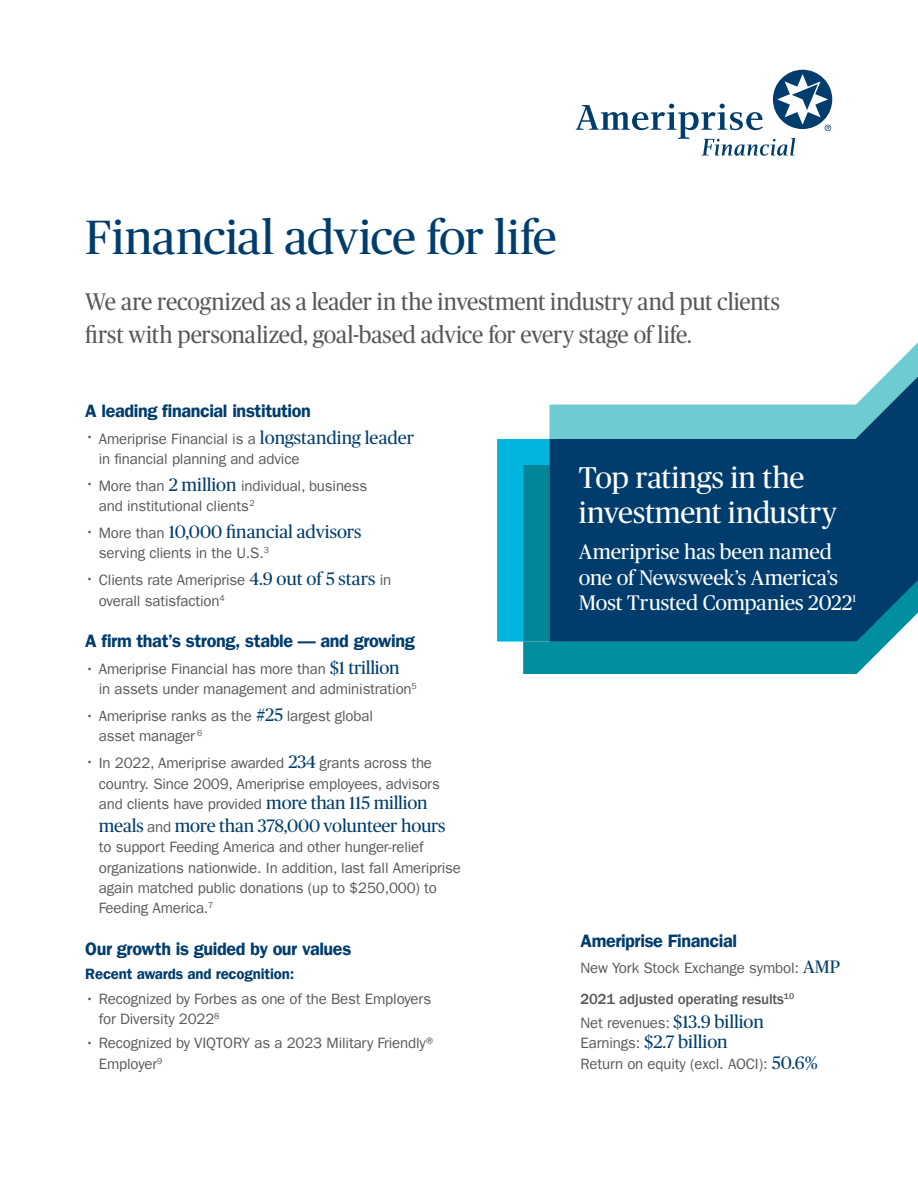
<style>
.page{position:relative;width:918px;height:1188px;background:#fff}
.page>*{position:absolute;margin:0;border:0;box-sizing:border-box;transform-origin:0 0}
.Cover_title_Product{font:48px "Publico Headline";letter-spacing:-.01em;color:#003d6d}
.Cover_subtitle_Sales{font:30px/34.5px "Publico Headline";letter-spacing:-.005em;color:#fff}
.Internal_page_headin{font:24px/33px "Publico Headline";letter-spacing:-.005em;color:#57585a;scale:.94 1}
.Cover_subtitle_Sales-2{font:21px/25.5px "Publico Headline";letter-spacing:-.005em;color:#fff}
.Cover_subtitle_Sales-3{font:18px "ITC Frank Gofor Ameriprise Dm";letter-spacing:-.02em;color:#003d6d}
.Body_copy{font:18px "Publico Headline";letter-spacing:-.01em;color:#003d6d}
.Body_copy-2{font:15px/20.2px "ITC Frank Gofor Ameriprise";letter-spacing:-.01em;color:#57585a}
.BodyCopy_bullets{font:15px "ITC Frank Gofor Ameriprise";letter-spacing:-.01em;color:#57585a}
.Body_copy-3{font:500 15px "ITC Frank Gofor Ameriprise";letter-spacing:-.01em;color:#57585a}
.Body_copy-4{font:15px "ITC Frank Gofor Ameriprise Dm";letter-spacing:-.01em;color:#003d6d}
.s1{font-family:"Publico Headline";font-size:18px;color:#003d6d}
.s2{font-family:"ITC Frank Gofor Ameriprise";font-size:15px;color:#57585a}
</style>
<div class="page">
<svg style="left:497px;top:342px;width:421px;height:332px"></svg>
<svg style="left:549px;top:377px;width:369px;height:265px;background:#256288"></svg>
<svg style="left:576px;top:70px;width:256px;height:86px"></svg>
<p class="Cover_title_Product" style="left:85px;top:204px;width:473px">Financial advice for life</p>
<p class="Internal_page_headin" style="left:85px;top:284px;width:740px">We are recognized as a leader in the investment industry and put clients first with personalized, goal-based advice for every stage of life.</p>
<p class="Cover_subtitle_Sales-3" style="left:85px;top:400px;width:227px">A leading financial institution</p>
<p class="Body_copy-2" style="left:99px;top:428px;width:317px;text-indent:-13px">• Ameriprise Financial is a <span class="s1">longstanding leader </span>in financial planning and advice</p>
<p class="Body_copy-2" style="left:99px;top:476px;width:270px;text-indent:-13px">• More than <span class="s1">2 million</span> individual, business and institutional clients<sup>2</sup></p>
<p class="Body_copy" style="left:85px;top:519px;width:278px"><span class="s2">• More than</span> 10,000 financial advisors</p>
<p class="Body_copy-2" style="left:99px;top:543px;width:172px">serving clients in the U.S.<sup>3</sup></p>
<p class="Body_copy-2" style="left:99px;top:570px;width:294px;text-indent:-13px">• Clients rate Ameriprise <span class="s1">4.9 out of 5 stars</span> in overall satisfaction<sup>4</sup></p>
<p class="Cover_subtitle_Sales-3" style="left:85px;top:630px;width:331px">A firm that’s strong, stable — and growing</p>
<p class="Body_copy-2" style="left:99px;top:659px;width:319px;text-indent:-13px">• Ameriprise Financial has more than <span class="s1">$1 trillion<br></span>in assets under management and administration<sup>5</sup></p>
<p class="Body_copy-2" style="left:99px;top:706px;width:276px;text-indent:-13px">• Ameriprise ranks as the <span class="s1">#25</span> largest global asset manager <sup>6</sup></p>
<p class="Body_copy-2" style="left:99px;top:753px;width:343px;text-indent:-13px">• In 2022, Ameriprise awarded <span class="s1">234</span> grants across the country. Since 2009, Ameriprise employees, advisors and clients have provided <span class="s1">more than 115 million</span></p>
<p class="Body_copy" style="left:99px;top:813px;width:348px">meals <span class="s2">and</span> more than 378,000 volunteer hours</p>
<p class="Body_copy-2" style="left:99px;top:837px;width:364px">to support Feeding America and other hunger-relief organizations nationwide. In addition, last fall Ameriprise again matched public donations (up to $250,000) to Feeding America.<sup>7</sup></p>
<p class="Cover_subtitle_Sales-3" style="left:85px;top:938px;width:268px">Our growth is guided by our values</p>
<p class="Body_copy-4" style="left:85px;top:965px;width:210px">Recent awards and recognition:</p>
<p class="Body_copy-2" style="left:99px;top:989px;width:334px;text-indent:-13px">• Recognized by Forbes as one of the Best Employers for Diversity 2022<sup>8</sup></p>
<p class="Body_copy-2" style="left:99px;top:1033px;width:340px;text-indent:-13px">• Recognized by VIQTORY as a 2023 Military Friendly®<br>Employer<sup>9</sup></p>
<p class="Cover_subtitle_Sales" style="left:579px;top:459px;width:259px">Top ratings in the investment industry</p>
<p class="Cover_subtitle_Sales-2" style="left:579px;top:538px;width:279px">Ameriprise has been named one of Newsweek’s America’s<br>Most Trusted Companies 2022<sup>1</sup></p>
<p class="Cover_subtitle_Sales-3" style="left:580px;top:930px;width:158px">Ameriprise Financial</p>
<p class="BodyCopy_bullets" style="left:580px;top:959px;width:261px">New York Stock Exchange symbol: <span class="s1">AMP</span></p>
<p class="Body_copy-3" style="left:580px;top:991px;width:215px">2021 adjusted operating results<sup>10</sup></p>
<p class="Body_copy-2" style="left:580px;top:1012px;width:185px">Net revenues: <span class="s1">$13.9 billion</span></p>
<p class="Body_copy" style="left:580px;top:1030px;width:149px"><span class="s2">Earnings:</span> $2.7 billion</p>
<p class="Body_copy-2" style="left:580px;top:1054px;width:239px">Return on equity (excl. AOCI): <span class="s1">50.6%</span></p>
</div>
